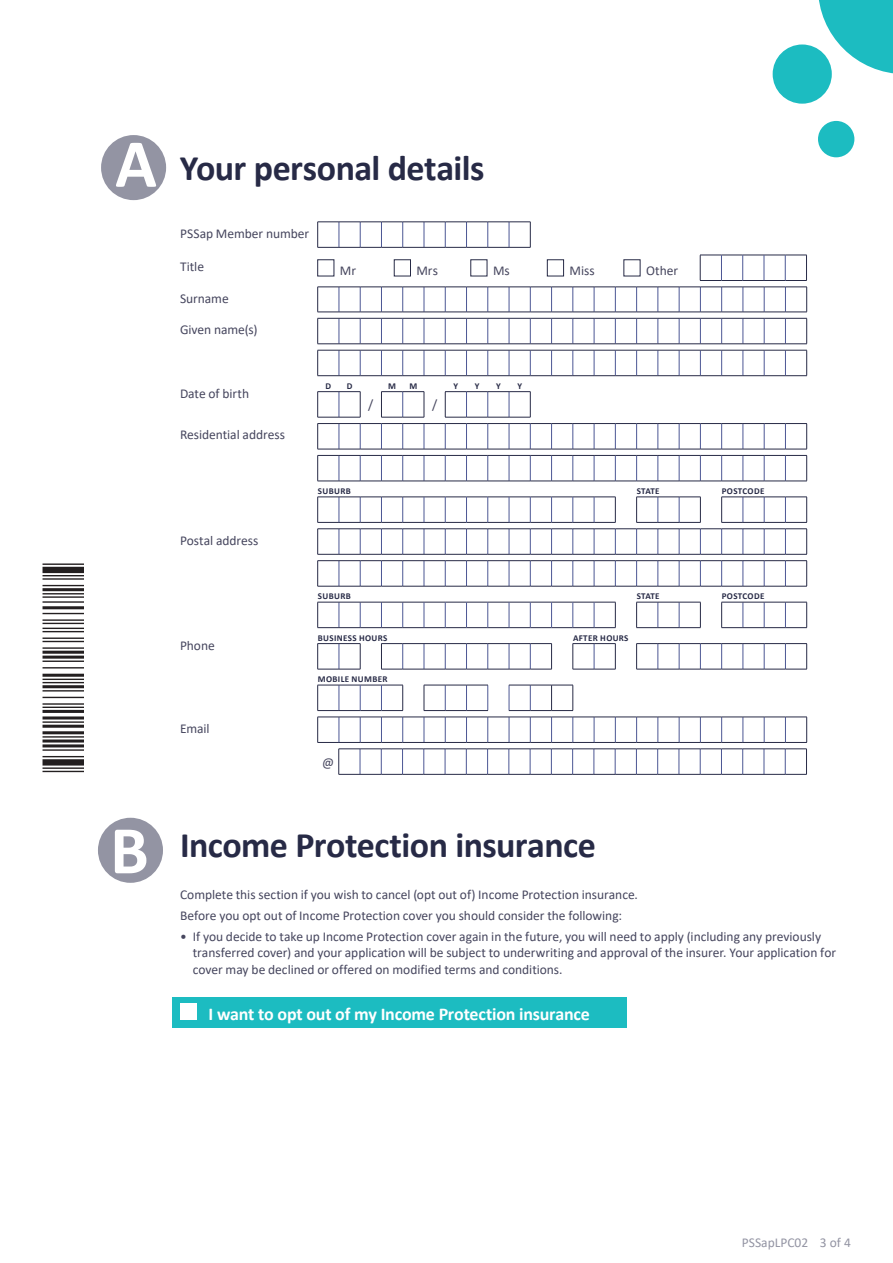
<style>
.page{position:relative;width:893px;height:1263px;background:#fff}
.page>*{position:absolute;margin:0;border:0;box-sizing:border-box;transform-origin:0 0}
.t1{font:700 69px "Calibri";color:#fff}
._01_Form_Section_hea{font:700 36px "Calibri";letter-spacing:-.015em;color:#272a46}
._03_H3{font:700 18px "Calibri";letter-spacing:-.01em;color:#fff}
._09_Body_Bullets_lvl{font:13.5px/16.5px "Calibri";letter-spacing:-.005em;color:#46465e}
.td-cell-label{font:13.5px "Calibri";letter-spacing:-.005em;color:#46465e}
._08_Body_Text{font:13.5px "Calibri";letter-spacing:-.005em;color:#46465e}
.td-cell_radio{font:13.5px "Calibri";letter-spacing:-.005em;color:#46465e}
._05_Footer{font:13.5px "Calibri";color:#9394a3}
.td-cell_centre{font:13.5px "Calibri";color:#46465e}
.td-comb-label{font:700 9px "Calibri";letter-spacing:.04em;color:#272a46}
.s1{font-size:69px;color:#fff}
</style>
<div class="page">
<div style="left:172px;top:997px;width:455px;height:31px;background:#1cbcc1"></div>
<div style="left:101px;top:135px;width:65px;height:65px;background:#9394a3;border-radius:50%"></div>
<svg style="left:317px;top:222px;width:214px;height:26px"></svg>
<svg style="left:700px;top:255px;width:107px;height:26px"></svg>
<div style="left:317px;top:260px;width:17px;height:16px;border:1px solid #272a46"></div>
<div style="left:394px;top:260px;width:17px;height:16px;border:1px solid #272a46"></div>
<div style="left:547px;top:260px;width:17px;height:16px;border:1px solid #272a46"></div>
<svg style="left:317px;top:287px;width:490px;height:89px"></svg>
<svg style="left:317px;top:391px;width:490px;height:91px"></svg>
<svg style="left:317px;top:497px;width:490px;height:90px"></svg>
<svg style="left:317px;top:602px;width:299px;height:26px"></svg>
<svg style="left:636px;top:602px;width:65px;height:26px"></svg>
<svg style="left:721px;top:602px;width:86px;height:26px"></svg>
<svg style="left:317px;top:643px;width:44px;height:27px"></svg>
<svg style="left:381px;top:643px;width:171px;height:27px"></svg>
<svg style="left:573px;top:643px;width:43px;height:27px"></svg>
<svg style="left:636px;top:643px;width:171px;height:27px"></svg>
<svg style="left:424px;top:685px;width:64px;height:26px"></svg>
<svg style="left:509px;top:685px;width:65px;height:26px"></svg>
<svg style="left:317px;top:685px;width:86px;height:26px"></svg>
<svg style="left:317px;top:717px;width:490px;height:58px"></svg>
<div style="left:180px;top:1003px;width:16px;height:17px;background:#fff"></div>
<svg style="left:819px;top:0;width:74px;height:74px"></svg>
<div style="left:773px;top:44px;width:59px;height:60px;background:#1cbcc1;border-radius:50%"></div>
<div style="left:818px;top:121px;width:36px;height:36px;background:#1cbcc1;border-radius:50%"></div>
<div style="left:98px;top:818px;width:65px;height:65px;background:#9394a3;border-radius:50%"></div>
<hr style="left:43px;top:771px;width:40px;height:1px;background:#231f20">
<hr style="left:43px;top:767px;width:40px;height:2px;background:#231f20">
<div style="left:43px;top:760px;width:40px;height:5px;background:#231f20"></div>
<hr style="left:43px;top:756px;width:40px;height:1px;background:#231f20">
<hr style="left:43px;top:749px;width:40px;height:2px;background:#231f20">
<hr style="left:43px;top:745px;width:40px;height:2px;background:#231f20">
<hr style="left:43px;top:740px;width:40px;height:2px;background:#231f20">
<hr style="left:43px;top:736px;width:40px;height:1px;background:#231f20">
<hr style="left:43px;top:731px;width:40px;height:3px;background:#231f20">
<hr style="left:43px;top:725px;width:40px;height:2px;background:#231f20">
<hr style="left:43px;top:721px;width:40px;height:2px;background:#231f20">
<hr style="left:43px;top:717px;width:40px;height:2px;background:#231f20">
<hr style="left:43px;top:710px;width:40px;height:3px;background:#231f20">
<hr style="left:43px;top:707px;width:40px;height:1px;background:#231f20">
<hr style="left:43px;top:703px;width:40px;height:2px;background:#231f20">
<hr style="left:43px;top:697px;width:40px;height:1px;background:#231f20">
<hr style="left:43px;top:690px;width:40px;height:1px;background:#231f20">
<hr style="left:43px;top:685px;width:40px;height:3px;background:#231f20">
<hr style="left:43px;top:682px;width:40px;height:1px;background:#231f20">
<hr style="left:43px;top:679px;width:40px;height:1px;background:#231f20">
<hr style="left:43px;top:674px;width:40px;height:2px;background:#231f20">
<hr style="left:43px;top:667px;width:40px;height:1px;background:#231f20">
<hr style="left:43px;top:661px;width:40px;height:1px;background:#231f20">
<hr style="left:43px;top:656px;width:40px;height:2px;background:#231f20">
<hr style="left:43px;top:651px;width:40px;height:2px;background:#231f20">
<hr style="left:43px;top:647px;width:40px;height:2px;background:#231f20">
<hr style="left:43px;top:641px;width:40px;height:1px;background:#231f20">
<hr style="left:43px;top:638px;width:40px;height:1px;background:#231f20">
<hr style="left:43px;top:631px;width:40px;height:1px;background:#231f20">
<hr style="left:43px;top:628px;width:40px;height:1px;background:#231f20">
<hr style="left:43px;top:623px;width:40px;height:1px;background:#231f20">
<hr style="left:43px;top:619px;width:40px;height:2px;background:#231f20">
<hr style="left:43px;top:613px;width:40px;height:1px;background:#231f20">
<hr style="left:43px;top:606px;width:40px;height:3px;background:#231f20">
<hr style="left:43px;top:601px;width:40px;height:2px;background:#231f20">
<hr style="left:43px;top:596px;width:40px;height:2px;background:#231f20">
<hr style="left:43px;top:593px;width:40px;height:1px;background:#231f20">
<hr style="left:43px;top:588px;width:40px;height:3px;background:#231f20">
<hr style="left:43px;top:585px;width:40px;height:1px;background:#231f20">
<hr style="left:43px;top:578px;width:40px;height:2px;background:#231f20">
<hr style="left:43px;top:575px;width:40px;height:1px;background:#231f20">
<div style="left:43px;top:567px;width:40px;height:6px;background:#231f20"></div>
<hr style="left:43px;top:564px;width:40px;height:1px;background:#231f20">
<p class="_01_Form_Section_hea" style="left:115px;top:142px;width:371px"><span class="s1">A</span> Your personal details</p>
<p class="_08_Body_Text" style="left:180px;top:224px;width:131px">PSSap Member number</p>
<p class="td-cell-label" style="left:180px;top:257px;width:26px">Title</p>
<p class="td-cell_radio" style="left:340px;top:261px;width:18px">Mr</p>
<p class="td-cell_radio" style="left:416px;top:261px;width:23px">Mrs</p>
<p class="td-cell_radio" style="left:493px;top:261px;width:18px">Ms</p>
<p class="td-cell_radio" style="left:570px;top:261px;width:27px">Miss</p>
<p class="td-cell_radio" style="left:646px;top:261px;width:33px">Other</p>
<p class="td-cell-label" style="left:180px;top:289px;width:50px">Surname</p>
<p class="td-cell-label" style="left:180px;top:320px;width:79px">Given name(s)</p>
<p class="t1" style="left:110px;top:802px;width:40px">B</p>
<p class="td-cell-label" style="left:180px;top:384px;width:71px">Date of birth</p>
<p class="td-cell-label" style="left:180px;top:426px;width:107px">Residential address</p>
<p class="td-cell-label" style="left:180px;top:531px;width:80px">Postal address</p>
<p class="td-cell-label" style="left:180px;top:636px;width:36px">Phone</p>
<p class="td-cell-label" style="left:180px;top:719px;width:31px">Email</p>
<p class="td-comb-label" style="left:325px;top:379px;width:7px">D</p>
<p class="td-comb-label" style="left:347px;top:379px;width:7px">D</p>
<p class="td-comb-label" style="left:388px;top:379px;width:9px">M</p>
<p class="td-comb-label" style="left:409px;top:379px;width:9px">M</p>
<p class="td-comb-label" style="left:454px;top:379px;width:6px">Y</p>
<p class="td-comb-label" style="left:475px;top:379px;width:6px">Y</p>
<p class="td-comb-label" style="left:496px;top:379px;width:6px">Y</p>
<p class="td-comb-label" style="left:517px;top:379px;width:6px">Y</p>
<p class="td-cell_centre" style="left:368px;top:396px;width:7px">/</p>
<p class="td-cell_centre" style="left:432px;top:396px;width:7px">/</p>
<p class="td-comb-label" style="left:318px;top:484px;width:34px">SUBURB</p>
<p class="td-comb-label" style="left:637px;top:484px;width:24px">STATE</p>
<p class="td-comb-label" style="left:722px;top:484px;width:44px">POSTCODE</p>
<p class="td-comb-label" style="left:318px;top:590px;width:34px">SUBURB</p>
<p class="td-comb-label" style="left:637px;top:590px;width:24px">STATE</p>
<p class="td-comb-label" style="left:722px;top:590px;width:44px">POSTCODE</p>
<p class="td-comb-label" style="left:318px;top:631px;width:71px">BUSINESS HOURS</p>
<p class="td-comb-label" style="left:573px;top:631px;width:57px">AFTER HOURS</p>
<p class="td-comb-label" style="left:318px;top:673px;width:71px">MOBILE NUMBER</p>
<p class="td-cell_centre" style="left:322px;top:753px;width:14px">@</p>
<p class="_01_Form_Section_hea" style="left:180px;top:820px;width:417px">Income Protection insurance</p>
<p class="_09_Body_Bullets_lvl" style="left:180px;top:886px;width:459px">Complete this section if you wish to cancel (opt out of) Income Protection insurance.</p>
<p class="_09_Body_Bullets_lvl" style="left:180px;top:907px;width:444px">Before you opt out of Income Protection cover you should consider the following:</p>
<p class="_09_Body_Bullets_lvl" style="left:193px;top:927px;width:645px;text-indent:-13px">• If you decide to take up Income Protection cover again in the future, you will need to apply (including any previously transferred cover) and your application will be subject to underwriting and approval of the insurer. Your application for cover may be declined or offered on modified terms and conditions.</p>
<p class="_03_H3" style="left:208px;top:1001px;width:383px">I want to opt out of my Income Protection insurance</p>
<p class="_05_Footer" style="left:742px;top:1233px;width:68px">PSSapLPC02</p>
<p class="_05_Footer" style="left:820px;top:1233px;width:33px">3 of 4</p>
</div>
